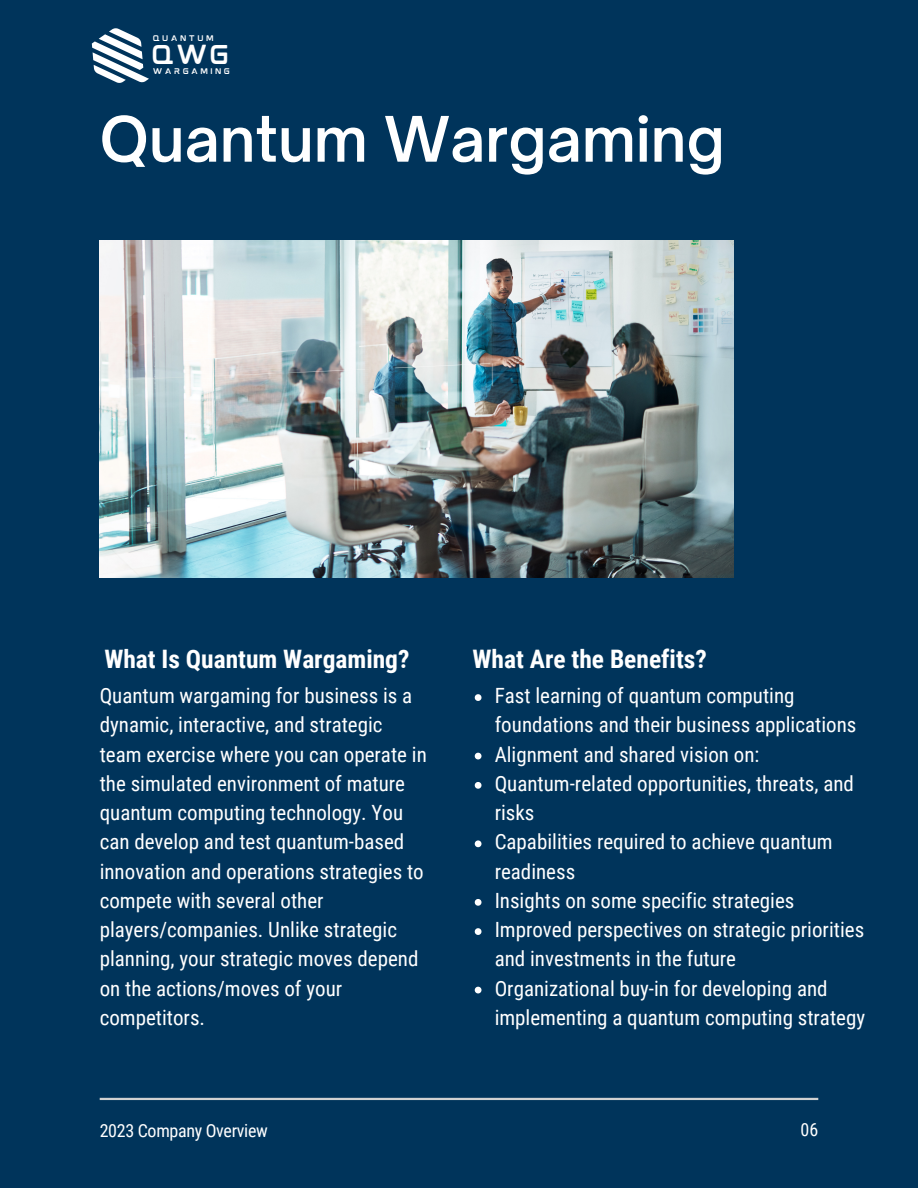
<style>
.page{position:relative;width:918px;height:1188px;background:#00345b}
.page>*{position:absolute;margin:0;border:0;box-sizing:border-box;transform-origin:0 0}
.t1{font:600 60px "Open Sauce One";color:#fff}
.t2{font:700 25.5px "Roboto Condensed";color:#fff}
.t3{font:23.1px "mokotoglitch";color:#fff}
.t4{font:21px/29.2px "Roboto Condensed";color:#fff}
.t5{font:18px "Roboto Condensed";letter-spacing:-.015em;color:#fff}
.t6{font:6.9px "mokotoglitch";letter-spacing:.305em;color:#fff}
</style>
<div class="page">
<hr style="left:100px;top:1098px;width:718px;height:2px;background:#d1d1d1">
<svg style="left:92px;top:28px;width:57px;height:55px"></svg>
<img style="left:100px;top:240px;width:633px;height:338px">
<svg style="left:475px;top:694px;width:7px;height:7px"></svg>
<svg style="left:475px;top:753px;width:7px;height:6px"></svg>
<svg style="left:475px;top:782px;width:7px;height:7px"></svg>
<svg style="left:475px;top:840px;width:7px;height:7px"></svg>
<svg style="left:475px;top:899px;width:7px;height:7px"></svg>
<svg style="left:475px;top:928px;width:7px;height:7px"></svg>
<svg style="left:475px;top:987px;width:7px;height:6px"></svg>
<p class="t6" style="left:153px;top:36px;width:63px">QUANTUM</p>
<p class="t3" style="left:151px;top:47px;width:81px">QWG</p>
<p class="t6" style="left:153px;top:69px;width:79px">WARGAMING</p>
<h1 class="t1" style="left:100px;top:102px;width:627px">Quantum Wargaming</h1>
<p class="t2" style="left:104px;top:645px;width:307px">What Is Quantum Wargaming?</p>
<p class="t4" style="left:100px;top:681px;width:329px">Quantum wargaming for business is a dynamic, interactive, and strategic team exercise where you can operate in the simulated environment of mature quantum computing technology. You can develop and test quantum-based innovation and operations strategies to compete with several other players/companies. Unlike strategic planning, your strategic moves depend on the actions/moves of your competitors.</p>
<p class="t5" style="left:100px;top:1120px;width:170px">2023 Company Overview</p>
<p class="t2" style="left:472px;top:644px;width:236px">What Are the Benefits?</p>
<p class="t4" style="left:495px;top:681px;width:372px">Fast learning of quantum computing foundations and their business applications Alignment and shared vision on:<br>Quantum-related opportunities, threats, and risks<br>Capabilities required to achieve quantum readiness<br>Insights on some specific strategies Improved perspectives on strategic priorities and investments in the future<br>Organizational buy-in for developing and implementing a quantum computing strategy</p>
<p class="t5" style="left:801px;top:1120px;width:19px">06</p>
</div>
